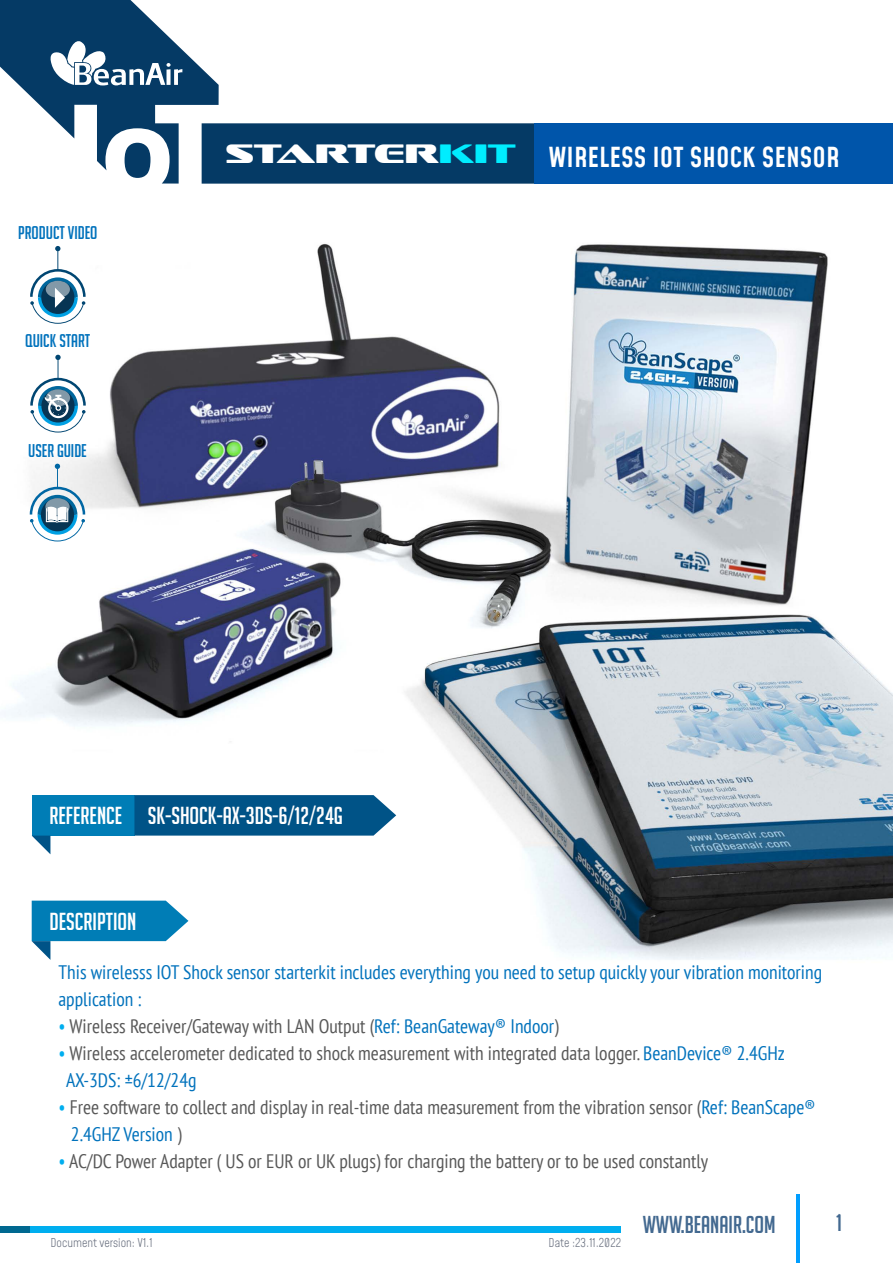
<style>
.page{position:relative;width:893px;height:1263px;background:#fff}
.page>*{position:absolute;margin:0;border:0;box-sizing:border-box;transform-origin:0 0}
.t1{font:500 27px "Mohave";color:#fff}
.t2{font:27px "Sofachrome Rg";color:#fff}
.t3{font:24px "Big Noodle Titling";color:#fff}
.t4{font:23.85px "Big Noodle Titling";color:#436990}
.t5{font:condensed 19.5px/27px "PT Sans";color:#585858}
.t6{font:condensed 19.5px/27px "PT Sans";color:#0072bc}
.t7{font:18px "Big Noodle Titling";color:#0072bc}
.t8{font:300 12px "Mohave";color:#6a7180}
.s1{color:#00edff}
.s2{color:#00aeef}
.s3{color:#0072bc}
</style>
<div class="page">
<img style="left:4px;top:243px;width:889px;height:1020px">
<hr style="left:797px;top:1194px;width:3px;height:69px;background:#009eff">
<div style="left:202px;top:123px;width:333px;height:61px;background:#053a65"></div>
<svg style="left:0;top:0;width:219px;height:184px"></svg>
<div style="left:30px;top:1226px;width:591px;height:7px;background:#00aeef"></div>
<div style="left:0;top:1226px;width:30px;height:7px;background:#006890"></div>
<div style="left:535px;top:123px;width:358px;height:61px;background:#05a"></div>
<svg style="left:32px;top:901px;width:156px;height:59px"></svg>
<div style="left:32px;top:795px;width:102px;height:41px;background:#007db6"></div>
<svg style="left:32px;top:836px;width:18px;height:18px"></svg>
<svg style="left:134px;top:795px;width:262px;height:41px;background:#0d5c8d"></svg>
<svg style="left:30px;top:246px;width:56px;height:78px"></svg>
<svg style="left:30px;top:464px;width:55px;height:77px"></svg>
<svg style="left:30px;top:355px;width:56px;height:77px"></svg>
<p class="t7" style="left:18px;top:223px;width:81px">PRODUCT VIDEO</p>
<p class="t7" style="left:25px;top:331px;width:67px">QUICK START</p>
<p class="t7" style="left:28px;top:441px;width:60px">USER GUIDE</p>
<h1 class="t2" style="left:226px;top:137px;width:292px">STARTER<span class="s1">KIT</span></h1>
<h1 class="t1" style="left:548px;top:140px;width:293px">WIRELESS IOT SHOCK SENSOR</h1>
<p class="t3" style="left:49px;top:803px;width:295px">REFERENCE SK-SHOCK-AX-3DS-6/12/24G</p>
<p class="t3" style="left:49px;top:908px;width:88px">DESCRIPTION</p>
<p class="t6" style="left:58px;top:958px;width:765px">This wirelesss IOT Shock sensor starterkit includes everything you need to setup quickly your vibration monitoring application :</p>
<p class="t5" style="left:58px;top:1012px;width:502px"><span class="s2">•</span> Wireless Receiver/Gateway with LAN Output (<span class="s3">Ref: BeanGateway® Indoor</span>)</p>
<p class="t5" style="left:66px;top:1039px;width:720px;text-indent:-8px"><span class="s2">•</span> Wireless accelerometer dedicated to shock measurement with integrated data logger. <span class="s3">BeanDevice® 2.4GHz<br>AX-3DS: ±6/12/24g</span></p>
<p class="t5" style="left:71px;top:1093px;width:746px;text-indent:-12px"><span class="s2">•</span> Free software to collect and display in real-time data measurement from the vibration sensor (<span class="s3">Ref: BeanScape®<br>2.4GHZ Version</span> )</p>
<p class="t5" style="left:58px;top:1147px;width:651px"><span class="s2">•</span> AC/DC Power Adapter ( US or EUR or UK plugs) for charging the battery or to be used constantly</p>
<p class="t8" style="left:50px;top:1235px;width:104px">Document version: V1.1</p>
<p class="t8" style="left:549px;top:1235px;width:74px">Date :23.11.2022</p>
<p class="t4" style="left:643px;top:1211px;width:134px">WWW.BEANAIR.COM</p>
<p class="t4" style="left:836px;top:1210px;width:7px">1</p>
</div>
